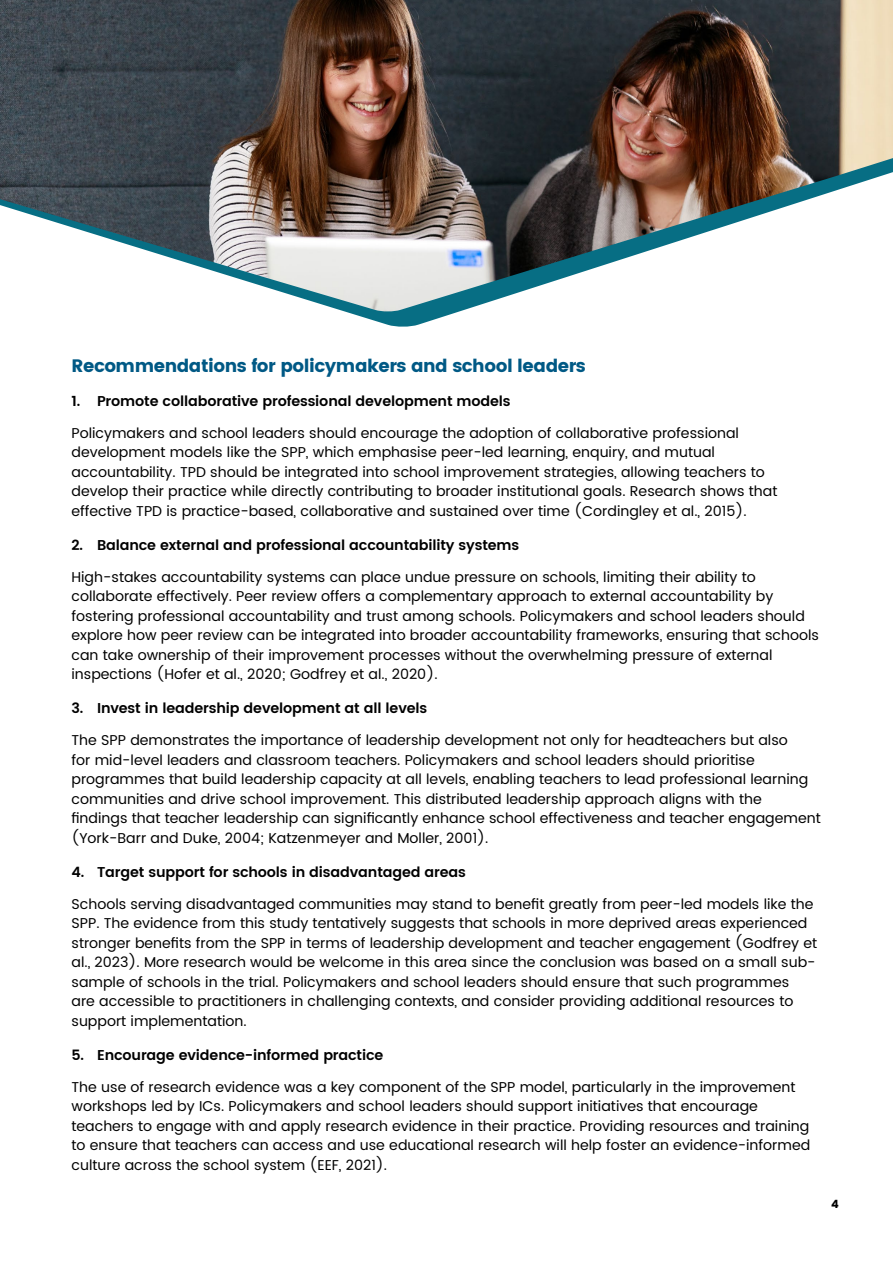
<style>
.page{position:relative;width:893px;height:1263px;background:#fff}
.page>*{position:absolute;margin:0;border:0;box-sizing:border-box;transform-origin:0 0}
.t1{font:700 18px "Poppins";letter-spacing:-.025em;color:#005985}
.t2{font:14.25px/19.5px "Poppins";color:#000}
.t3{font:600 14.25px "Poppins";letter-spacing:-.01em;color:#000}
.t4{font:700 11.4px "Poppins";color:#000}
</style>
<div class="page">
<svg style="left:346px;top:312px;width:112px;height:15px;fill:#076e84"></svg>
<img style="left:0;top:0;width:893px;height:312px">
<p class="t1" style="left:72px;top:355px;width:516px">Recommendations for policymakers and school leaders</p>
<p class="t3" style="left:72px;top:390px;width:441px">1. Promote collaborative professional development models</p>
<p class="t2" style="left:72px;top:423px;width:707px">Policymakers and school leaders should encourage the adoption of collaborative professional development models like the SPP, which emphasise peer-led learning, enquiry, and mutual accountability. TPD should be integrated into school improvement strategies, allowing teachers to develop their practice while directly contributing to broader institutional goals. Research shows that effective TPD is practice-based, collaborative and sustained over time (Cordingley et al., 2015).</p>
<p class="t3" style="left:72px;top:534px;width:449px">2. Balance external and professional accountability systems</p>
<p class="t2" style="left:72px;top:567px;width:749px">High-stakes accountability systems can place undue pressure on schools, limiting their ability to collaborate effectively. Peer review offers a complementary approach to external accountability by fostering professional accountability and trust among schools. Policymakers and school leaders should explore how peer review can be integrated into broader accountability frameworks, ensuring that schools can take ownership of their improvement processes without the overwhelming pressure of external inspections (Hofer et al., 2020; Godfrey et al., 2020).</p>
<p class="t3" style="left:72px;top:697px;width:357px">3. Invest in leadership development at all levels</p>
<p class="t2" style="left:72px;top:731px;width:751px">The SPP demonstrates the importance of leadership development not only for headteachers but also<br>for mid-level leaders and classroom teachers. Policymakers and school leaders should prioritise programmes that build leadership capacity at all levels, enabling teachers to lead professional learning communities and drive school improvement. This distributed leadership approach aligns with the findings that teacher leadership can significantly enhance school effectiveness and teacher engagement (York-Barr and Duke, 2004; Katzenmeyer and Moller, 2001).</p>
<p class="t3" style="left:72px;top:861px;width:396px">4. Target support for schools in disadvantaged areas</p>
<p class="t2" style="left:72px;top:894px;width:747px">Schools serving disadvantaged communities may stand to benefit greatly from peer-led models like the SPP. The evidence from this study tentatively suggests that schools in more deprived areas experienced stronger benefits from the SPP in terms of leadership development and teacher engagement (Godfrey et al., 2023). More research would be welcome in this area since the conclusion was based on a small sub&shy;sample of schools in the trial. Policymakers and school leaders should ensure that such programmes<br>are accessible to practitioners in challenging contexts, and consider providing additional resources to support implementation.</p>
<p class="t3" style="left:72px;top:1044px;width:313px">5. Encourage evidence-informed practice</p>
<p class="t2" style="left:72px;top:1077px;width:740px">The use of research evidence was a key component of the SPP model, particularly in the improvement workshops led by ICs. Policymakers and school leaders should support initiatives that encourage teachers to engage with and apply research evidence in their practice. Providing resources and training to ensure that teachers can access and use educational research will help foster an evidence-informed culture across the school system (EEF, 2021).</p>
<p class="t4" style="left:831px;top:1197px;width:9px">4</p>
</div>
